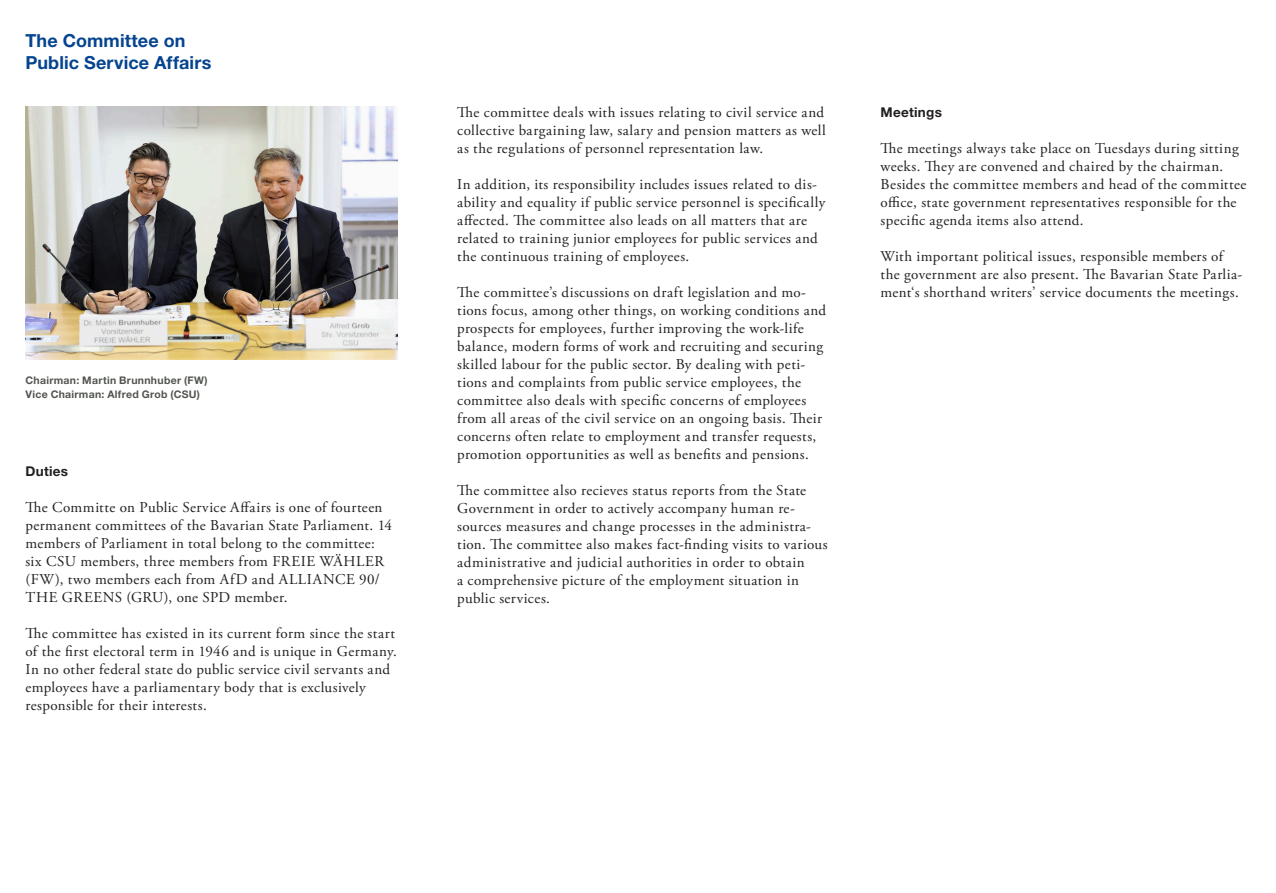
<style>
.page{position:relative;width:1276px;height:893px;background:#fff}
.page>*{position:absolute;margin:0;border:0;box-sizing:border-box;transform-origin:0 0}
.t1{font:700 18px/22.5px "Helvetica Neue LTW1 G";letter-spacing:.005em;color:#05448f}
.t2{font:15px/18px "Adobe Garamond Pro";letter-spacing:.03em;color:#231f20}
.t3{font:700 13.5px "Helvetica Neue LTW1 G";letter-spacing:.02em;color:#231f20}
.BU{font:700 10.5px "Helvetica Neue LTW1 G";letter-spacing:.03em;color:#52564f}
</style>
<div class="page">
<img style="left:26px;top:106px;width:372px;height:253px">
<p class="t1" style="left:26px;top:29px;width:187px">The Committee on<br>Public Service Affairs</p>
<p class="BU" style="left:26px;top:373px;width:184px">Chairman: Martin Brunnhuber (FW)</p>
<p class="BU" style="left:26px;top:388px;width:176px">Vice Chairman: Alfred Grob (CSU)</p>
<p class="t3" style="left:26px;top:463px;width:44px">Duties</p>
<p class="t2" style="left:26px;top:498px;width:368px">The Committe on Public Service Affairs is one of fourteen permanent committees of the Bavarian State Parliament. 14 members of Parliament in total belong to the committee: six CSU members, three members from FREIE WÄHLER (FW), two members each from AfD and ALLIANCE 90/ THE GREENS (GRU), one SPD member.</p>
<p class="t2" style="left:26px;top:624px;width:373px">The committee has existed in its current form since the start of the first electoral term in 1946 and is unique in Germany.<br>In no other federal state do public service civil servants and employees have a parliamentary body that is exclusively responsible for their interests.</p>
<p class="t2" style="left:457px;top:104px;width:370px">The committee deals with issues relating to civil service and collective bargaining law, salary and pension matters as well as the regulations of personnel representation law.</p>
<p class="t2" style="left:457px;top:176px;width:370px">In addition, its responsibility includes issues related to dis&shy;ability and equality if public service personnel is specifically affected. The committee also leads on all matters that are related to training junior employees for public services and the continuous training of employees.</p>
<p class="t2" style="left:457px;top:284px;width:370px">The committee’s discussions on draft legislation and mo&shy;tions focus, among other things, on working conditions and prospects for employees, further improving the work-life balance, modern forms of work and recruiting and securing skilled labour for the public sector. By dealing with peti&shy;tions and complaints from public service employees, the committee also deals with specific concerns of employees from all areas of the civil service on an ongoing basis. Their concerns often relate to employment and transfer requests, promotion opportunities as well as benefits and pensions.</p>
<p class="t2" style="left:457px;top:482px;width:372px">The committee also recieves status reports from the State Government in order to actively accompany human re&shy;sources measures and change processes in the administra&shy;tion. The committee also makes fact-finding visits to various administrative and judicial authorities in order to obtain<br>a comprehensive picture of the employment situation in public services.</p>
<p class="t3" style="left:880px;top:104px;width:63px">Meetings</p>
<p class="t2" style="left:880px;top:140px;width:367px">The meetings always take place on Tuesdays during sitting weeks. They are convened and chaired by the chairman.<br>Besides the committee members and head of the committee office, state government representatives responsible for the specific agenda items also attend.</p>
<p class="t2" style="left:880px;top:248px;width:363px">With important political issues, responsible members of the government are also present. The Bavarian State Parlia&shy;ment‘s shorthand writers’ service documents the meetings.</p>
</div>
